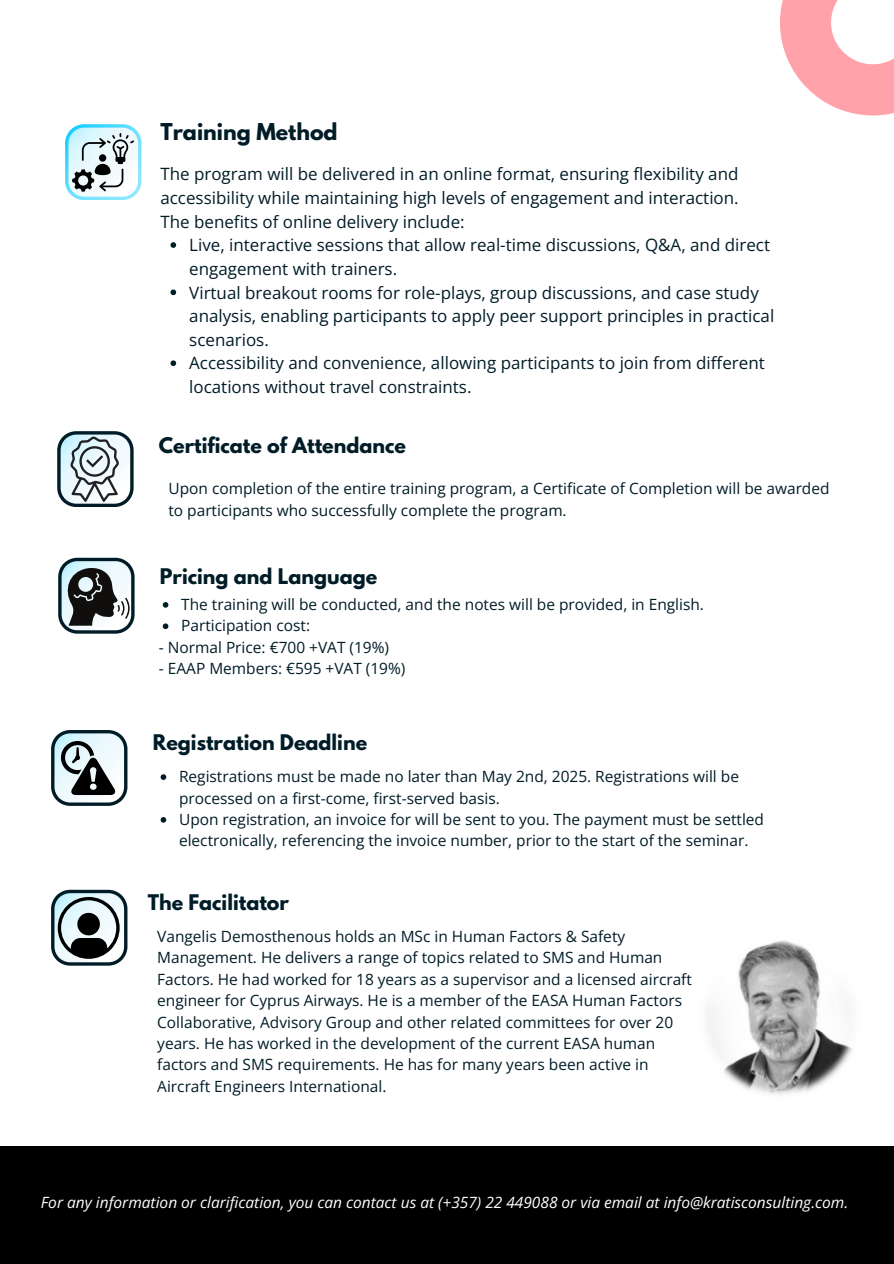
<style>
.page{position:relative;width:894px;height:1264px;background:#fff}
.page>*{position:absolute;margin:0;border:0;box-sizing:border-box;transform-origin:0 0}
.t1{font:700 20.55px "League Spartan";color:#001c27}
.t2{font:700 19.05px "League Spartan";color:#001c27}
.t3{font:16.95px/23.7px "Open Sans";color:#001c27}
.t4{font:15.45px/21.3px "Open Sans";color:#001c27}
.t5{font:italic 15.45px "Open Sans";color:#fff}
</style>
<div class="page">
<div style="left:0;top:1146px;width:893px;height:117px;background:#000"></div>
<svg style="left:65px;top:124px;width:76px;height:76px"></svg>
<svg style="left:170px;top:242px;width:6px;height:6px"></svg>
<svg style="left:170px;top:289px;width:6px;height:6px"></svg>
<svg style="left:170px;top:360px;width:6px;height:6px"></svg>
<svg style="left:780px;top:0;width:113px;height:115px;fill:#ffa2a9"></svg>
<svg style="left:57px;top:431px;width:77px;height:76px"></svg>
<svg style="left:58px;top:558px;width:76px;height:75px"></svg>
<svg style="left:51px;top:730px;width:76px;height:76px"></svg>
<svg style="left:51px;top:889px;width:76px;height:76px"></svg>
<img style="left:697px;top:934px;width:165px;height:165px;border-radius:50%">
<svg style="left:163px;top:602px;width:5px;height:5px"></svg>
<svg style="left:163px;top:623px;width:5px;height:6px"></svg>
<svg style="left:160px;top:774px;width:6px;height:6px"></svg>
<svg style="left:160px;top:817px;width:6px;height:5px"></svg>
<p class="t1" style="left:160px;top:122px;width:179px">Training Method</p>
<p class="t3" style="left:160px;top:162px;width:579px">The program will be delivered in an online format, ensuring flexibility and accessibility while maintaining high levels of engagement and interaction.</p>
<p class="t3" style="left:160px;top:209px;width:306px">The benefits of online delivery include:</p>
<p class="t3" style="left:189px;top:233px;width:582px">Live, interactive sessions that allow real-time discussions, Q&amp;A, and direct engagement with trainers.</p>
<h1 class="t3" style="left:189px;top:280px;width:586px">Virtual breakout rooms for role-plays, group discussions, and case study analysis, enabling participants to apply peer support principles in practical scenarios.</h1>
<p class="t3" style="left:189px;top:351px;width:577px">Accessibility and convenience, allowing participants to join from different locations without travel constraints.</p>
<p class="t2" style="left:159px;top:435px;width:248px">Certificate of Attendance</p>
<p class="t4" style="left:168px;top:477px;width:662px">Upon completion of the entire training program, a Certificate of Completion will be awarded to participants who successfully complete the program.</p>
<p class="t2" style="left:160px;top:567px;width:219px">Pricing and Language</p>
<p class="t4" style="left:181px;top:593px;width:524px">The training will be conducted, and the notes will be provided, in English.</p>
<h1 class="t4" style="left:181px;top:614px;width:130px">Participation cost:</h1>
<p class="t4" style="left:159px;top:636px;width:232px">- Normal Price: €700 +VAT (19%)</p>
<h1 class="t4" style="left:159px;top:657px;width:248px">- EAAP Members: €595 +VAT (19%)</h1>
<p class="t2" style="left:153px;top:732px;width:216px">Registration Deadline</p>
<p class="t4" style="left:179px;top:765px;width:561px">Registrations must be made no later than May 2nd, 2025. Registrations will be processed on a first-come, first-served basis.</p>
<p class="t4" style="left:179px;top:808px;width:586px">Upon registration, an invoice for will be sent to you. The payment must be settled electronically, referencing the invoice number, prior to the start of the seminar.</p>
<p class="t2" style="left:148px;top:893px;width:143px">The Facilitator</p>
<h1 class="t4" style="left:157px;top:925px;width:536px">Vangelis Demosthenous holds an MSc in Human Factors &amp; Safety Management. He delivers a range of topics related to SMS and Human Factors. He had worked for 18 years as a supervisor and a licensed aircraft engineer for Cyprus Airways. He is a member of the EASA Human Factors Collaborative, Advisory Group and other related committees for over 20 years. He has worked in the development of the current EASA human factors and SMS requirements. He has for many years been active in Aircraft Engineers International.</h1>
<p class="t5" style="left:41px;top:1191px;width:808px">For any information or clarification, you can contact us at (+357) 22 449088 or via email at info@kratisconsulting.com.</p>
</div>
